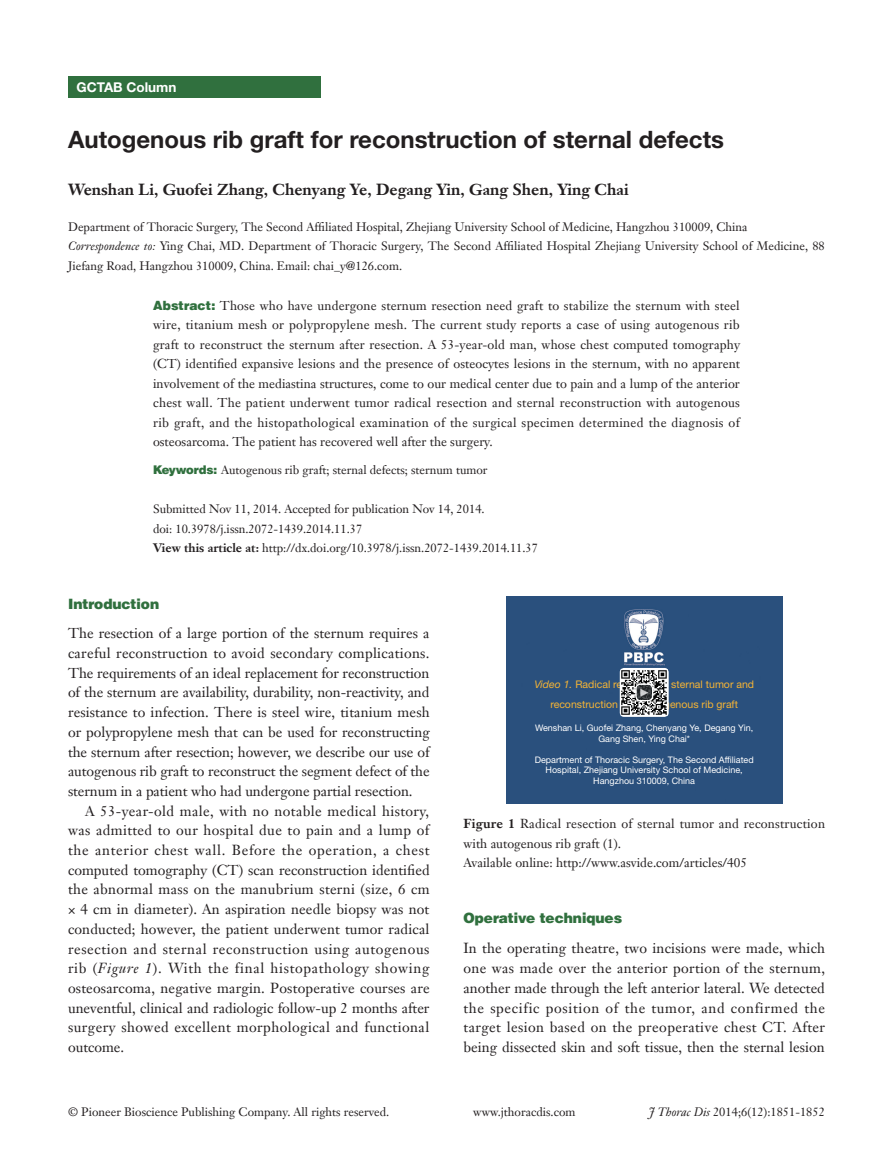
<style>
.page{position:relative;width:893px;height:1170px;background:#fff}
.page>*{position:absolute;margin:0;border:0;box-sizing:border-box;transform-origin:0 0}
.t1{font:700 24px "Helvetica Neue LT Pro";color:#231f20}
.t2{font:700 15.75px "Janson Text LT";color:#231f20}
.t3{font:14.25px/19.6px "Janson Text LT";color:#231f20;text-align:justify}
.t4{font:900 14.25px "Helvetica";color:#30703e}
.t5{font:700 13.5px "Helvetica Neue LT Pro";color:#fff}
.t6{font:12.75px/19.5px "Janson Text LT";color:#231f20;text-align:justify}
.t7{font:12px/19.5px "Janson Text LT";color:#231f20}
.t8{font:11.55px "Times New Roman";color:#fff}
.t9{font:10.5px/19.5px "Helvetica Neue LT Pro";color:#f5b435;text-align:center}
.t10{font:9px/10.5px "Helvetica Neue LT Pro";color:#fff;text-align:center}
.s1{font-style:italic}
.s2{font-family:"Helvetica";font-weight:900;color:#30703e}
.s3{font-weight:700}
</style>
<div class="page">
<div style="left:68px;top:77px;width:252px;height:21px;background:#30703e"></div>
<div style="left:506px;top:596px;width:276px;height:207px;background:#2a507d"></div>
<svg style="left:620px;top:668px;width:49px;height:48px"></svg>
<img style="left:621px;top:669px;width:47px;height:46px">
<svg style="left:636px;top:684px;width:16px;height:16px"></svg>
<div style="left:636px;top:684px;width:17px;height:16px;border:1px solid #fff;border-radius:4px"></div>
<p class="t5" style="left:77px;top:79px;width:101px">GCTAB Column</p>
<h1 class="t1" style="left:68px;top:124px;width:657px">Autogenous rib graft for reconstruction of sternal defects</h1>
<p class="t2" style="left:68px;top:179px;width:562px">Wenshan Li, Guofei Zhang, Chenyang Ye, Degang Yin, Gang Shen, Ying Chai</p>
<p class="t7" style="left:68px;top:217px;width:758px">Department of Thoracic Surgery, The Second Affiliated Hospital, Zhejiang University School of Medicine, Hangzhou 310009, China<br><span class="s1">Correspondence to:</span> Ying Chai, MD. Department of Thoracic Surgery, The Second Affiliated Hospital Zhejiang University School of Medicine, 88<br>Jiefang Road, Hangzhou 310009, China. Email: chai_y@126.com.</p>
<p class="t6" style="left:153px;top:295px;width:589px"><span class="s2">Abstract:</span> Those who have undergone sternum resection need graft to stabilize the sternum with steel wire, titanium mesh or polypropylene mesh. The current study reports a case of using autogenous rib graft to reconstruct the sternum after resection. A 53-year-old man, whose chest computed tomography (CT) identified expansive lesions and the presence of osteocytes lesions in the sternum, with no apparent involvement of the mediastina structures, come to our medical center due to pain and a lump of the anterior chest wall. The patient underwent tumor radical resection and sternal reconstruction with autogenous rib graft, and the histopathological examination of the surgical specimen determined the diagnosis of osteosarcoma. The patient has recovered well after the surgery.</p>
<p class="t7" style="left:153px;top:460px;width:336px"><span class="s2">Keywords:</span> Autogenous rib graft; sternal defects; sternum tumor</p>
<p class="t7" style="left:153px;top:499px;width:386px">Submitted Nov 11, 2014. Accepted for publication Nov 14, 2014.<br>doi: 10.3978/j.issn.2072-1439.2014.11.37<br><span class="s3">View this article at:</span> http://dx.doi.org/10.3978/j.issn.2072-1439.2014.11.37</p>
<p class="t4" style="left:68px;top:594px;width:93px">Introduction</p>
<p class="t3" style="left:68px;top:623px;width:363px">The resection of a large portion of the sternum requires a careful reconstruction to avoid secondary complications.<br>The requirements of an ideal replacement for reconstruction of the sternum are availability, durability, non-reactivity, and resistance to infection. There is steel wire, titanium mesh or polypropylene mesh that can be used for reconstructing the sternum after resection; however, we describe our use of autogenous rib graft to reconstruct the segment defect of the sternum in a patient who had undergone partial resection.</p>
<p class="t3" style="left:68px;top:800px;width:363px;text-indent:17px">A 53-year-old male, with no notable medical history, was admitted to our hospital due to pain and a lump of the anterior chest wall. Before the operation, a chest computed tomography (CT) scan reconstruction identified the abnormal mass on the manubrium sterni (size, 6 cm × 4 cm in diameter). An aspiration needle biopsy was not conducted; however, the patient underwent tumor radical resection and sternal reconstruction using autogenous rib (<span class="s1">Figure 1</span>). With the final histopathology showing osteosarcoma, negative margin. Postoperative courses are uneventful, clinical and radiologic follow-up 2 months after surgery showed excellent morphological and functional outcome.</p>
<p class="t9" style="left:534px;top:674px;width:221px"><span class="s1">Video 1.</span> Radical resection of sternal tumor and reconstruction with autogenous rib graft</p>
<p class="t10" style="left:535px;top:722px;width:219px">Wenshan Li, Guofei Zhang, Chenyang Ye, Degang Yin,<br>Gang Shen, Ying Chai*</p>
<p class="t10" style="left:535px;top:754px;width:220px">Department of Thoracic Surgery, The Second Affiliated<br>Hospital, Zhejiang University School of Medicine,<br>Hangzhou 310009, China</p>
<p class="t8" style="left:652px;top:686px;width:13px;rotate:90deg">▲</p>
<p class="t6" style="left:463px;top:813px;width:363px;text-align:left"><span class="s3">Figure 1</span> Radical resection of sternal tumor and reconstruction with autogenous rib graft (1).<br>Available online: http://www.asvide.com/articles/405</p>
<p class="t4" style="left:463px;top:909px;width:160px">Operative techniques</p>
<p class="t3" style="left:463px;top:938px;width:363px">In the operating theatre, two incisions were made, which one was made over the anterior portion of the sternum, another made through the left anterior lateral. We detected the specific position of the tumor, and confirmed the target lesion based on the preoperative chest CT. After being dissected skin and soft tissue, then the sternal lesion</p>
<p class="t7" style="left:68px;top:1102px;width:323px">© Pioneer Bioscience Publishing Company. All rights reserved.</p>
<p class="t7" style="left:473px;top:1102px;width:104px">www.jthoracdis.com</p>
<p class="t7" style="left:649px;top:1102px;width:178px"><span class="s1">J Thorac Dis</span> 2014;6(12):1851-1852</p>
</div>
